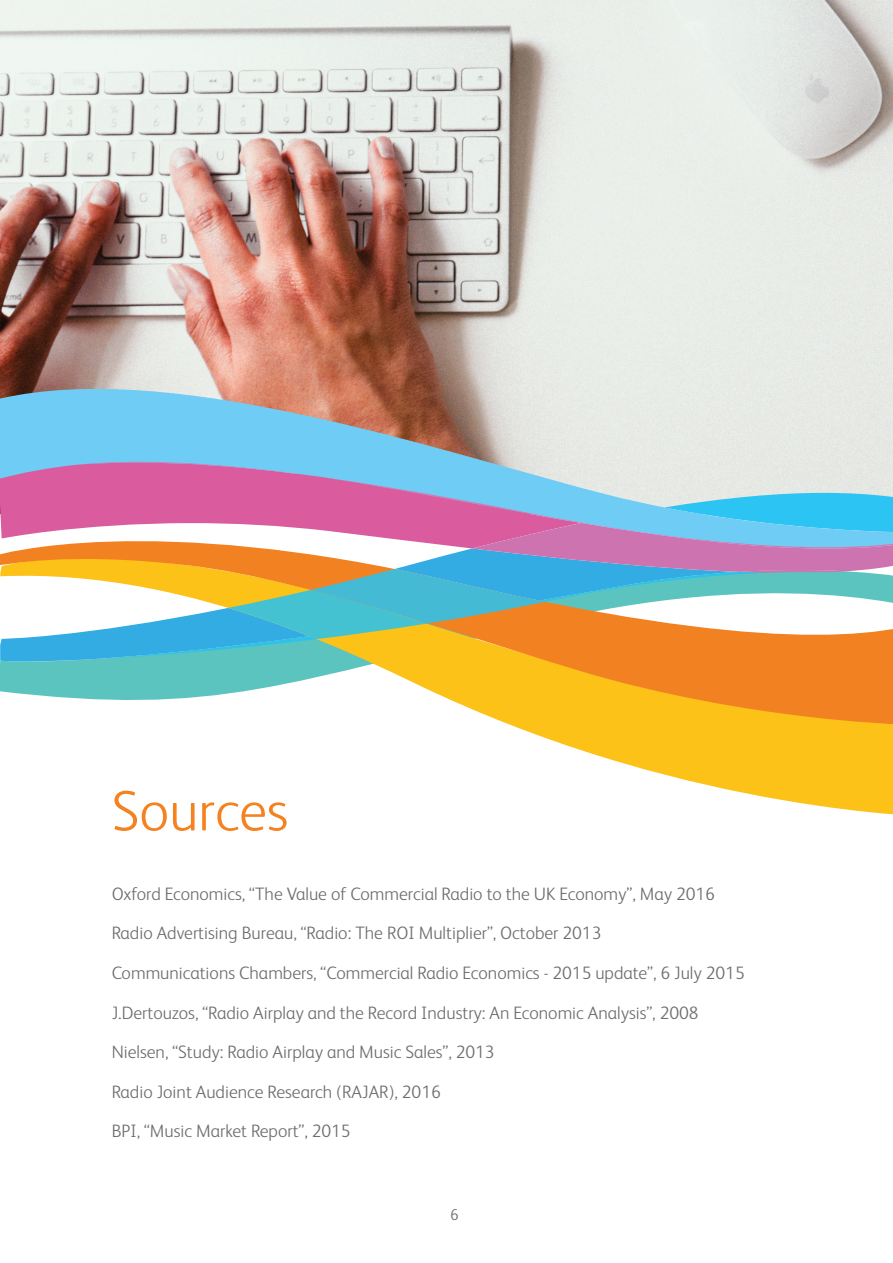
<style>
.page{position:relative;width:893px;height:1263px;background:#fff}
.page>*{position:absolute;margin:0;border:0;box-sizing:border-box;transform-origin:0 0}
.t1{font:300 57px "FS Albert";color:#f58220}
.t2{font:300 18px "FS Albert";color:#6c6d70}
.t3{font:300 15.75px "FS Albert";color:#6c6d70}
</style>
<div class="page">
<img style="left:0;top:0;width:893px;height:358px">
<svg style="left:511px;top:725px;width:382px;height:90px;fill:#fcc217"></svg>
<svg style="left:0;top:639px;width:893px;height:86px"></svg>
<svg style="left:0;top:583px;width:770px;height:78px"></svg>
<svg style="left:0;top:358px;width:893px;height:225px;background:#bec2bc"></svg>
<svg style="left:0;top:462px;width:77px;height:86px;fill:#db5c9e"></svg>
<svg style="left:228px;top:548px;width:665px;height:91px"></svg>
<svg style="left:77px;top:462px;width:816px;height:86px;background:#b7a7cd"></svg>
<p class="t1" style="left:112px;top:773px;width:178px">Sources</p>
<p class="t2" style="left:112px;top:882px;width:605px">Oxford Economics, “The Value of Commercial Radio to the UK Economy”, May 2016</p>
<p class="t2" style="left:112px;top:921px;width:491px">Radio Advertising Bureau, “Radio: The ROI Multiplier”, October 2013</p>
<p class="t2" style="left:112px;top:961px;width:635px">Communications Chambers, “Commercial Radio Economics - 2015 update”, 6 July 2015</p>
<p class="t2" style="left:112px;top:1000px;width:588px">J.Dertouzos, “Radio Airplay and the Record Industry: An Economic Analysis”, 2008</p>
<p class="t2" style="left:112px;top:1040px;width:385px">Nielsen, “Study: Radio Airplay and Music Sales”, 2013</p>
<p class="t2" style="left:112px;top:1080px;width:331px">Radio Joint Audience Research (RAJAR), 2016</p>
<p class="t2" style="left:112px;top:1119px;width:240px">BPI, “Music Market Report”, 2015</p>
<p class="t3" style="left:450px;top:1204px;width:10px">6</p>
</div>
